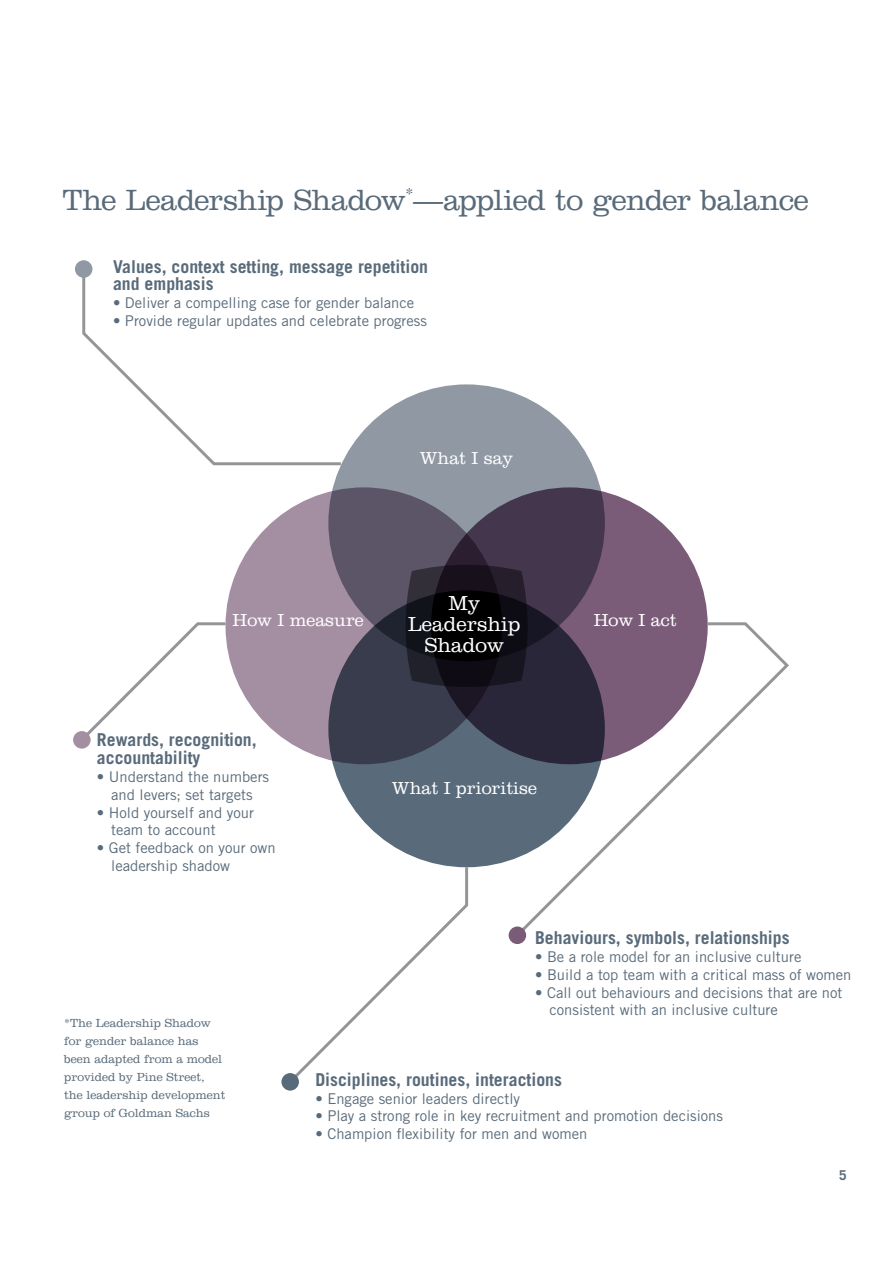
<style>
.page{position:relative;width:893px;height:1263px;background:#fff}
.page>*{position:absolute;margin:0;border:0;box-sizing:border-box;transform-origin:0 0}
.t1{font:300 30px "Clarendon";letter-spacing:-.02em;color:#596b7a}
.t2{font:300 20.7px/20.7px "Clarendon";color:#fff;text-align:center}
.t3{font:700 17.85px/17.9px "Trade Gothic LT Std";color:#596b7a}
.t4{font:300 17.85px "Clarendon";color:#fff}
.t5{font:14.85px/17.9px "Trade Gothic LT Std";color:#596b7a}
.t6{font:700 13.5px "Trade Gothic LT Std";color:#596b7a}
.Exhibit_title{font:300 12px/18px "Clarendon";color:#596b7a}
</style>
<div class="page">
<div style="left:328px;top:384px;width:277px;height:277px;background:#8f98a3;border-radius:50%"></div>
<div style="left:328px;top:590px;width:277px;height:277px;background:#596b7a;border-radius:50%"></div>
<svg style="left:82px;top:267px;width:262px;height:200px"></svg>
<svg style="left:431px;top:487px;width:277px;height:277px;background:#59455e"></svg>
<svg style="left:225px;top:487px;width:277px;height:277px;background:#73687a"></svg>
<svg style="left:78px;top:621px;width:150px;height:114px"></svg>
<div style="left:73px;top:731px;width:18px;height:18px;background:#a48fa2;border-radius:50%"></div>
<svg style="left:293px;top:864px;width:177px;height:222px"></svg>
<svg style="left:513px;top:621px;width:276px;height:318px"></svg>
<div style="left:281px;top:1073px;width:18px;height:17px;background:#596b7a;border-radius:50%"></div>
<div style="left:509px;top:926px;width:17px;height:18px;background:#7a5c79;border-radius:50%"></div>
<div style="left:75px;top:260px;width:17px;height:18px;background:#8f98a3;border-radius:50%"></div>
<svg style="left:406px;top:565px;width:122px;height:122px;background:#131118"></svg>
<h1 class="t1" style="left:63px;top:183px;width:748px">The Leadership Shadow<sup>*</sup>—applied to gender balance</h1>
<p class="t3" style="left:113px;top:257px;width:317px">Values, context setting, message repetition and emphasis</p>
<p class="t5" style="left:113px;top:294px;width:303px">• Deliver a compelling case for gender balance</p>
<p class="t5" style="left:113px;top:312px;width:315px">• Provide regular updates and celebrate progress</p>
<p class="t4" style="left:420px;top:448px;width:95px">What I say</p>
<p class="t2" style="left:408px;top:593px;width:114px">My<br>Leadership<br>Shadow</p>
<p class="t4" style="left:233px;top:610px;width:133px">How I measure</p>
<p class="t4" style="left:594px;top:610px;width:84px">How I act</p>
<p class="t3" style="left:97px;top:731px;width:161px">Rewards, recognition, accountability</p>
<p class="t5" style="left:97px;top:767px;width:174px;text-align:center">• Understand the numbers and levers; set targets</p>
<p class="t5" style="left:111px;top:803px;width:144px;text-indent:-14px">• Hold yourself and your team to account</p>
<p class="t5" style="left:111px;top:839px;width:166px;text-indent:-14px">• Get feedback on your own leadership shadow</p>
<p class="Exhibit_title" style="left:64px;top:1014px;width:163px">*The Leadership Shadow for gender balance has been adapted from a model provided by Pine Street, the leadership development group of Goldman Sachs</p>
<p class="t4" style="left:392px;top:777px;width:146px">What I prioritise</p>
<p class="t3" style="left:535px;top:928px;width:256px">Behaviours, symbols, relationships</p>
<p class="t5" style="left:535px;top:947px;width:268px">• Be a role model for an inclusive culture</p>
<p class="t5" style="left:535px;top:965px;width:318px">• Build a top team with a critical mass of women</p>
<p class="t5" style="left:549px;top:983px;width:295px;text-indent:-14px">• Call out behaviours and decisions that are not consistent with an inclusive culture</p>
<p class="t3" style="left:315px;top:1070px;width:248px">Disciplines, routines, interactions</p>
<p class="t5" style="left:315px;top:1089px;width:206px">• Engage senior leaders directly</p>
<p class="t5" style="left:315px;top:1107px;width:409px">• Play a strong role in key recruitment and promotion decisions</p>
<p class="t5" style="left:315px;top:1125px;width:274px">• Champion flexibility for men and women</p>
<p class="t6" style="left:839px;top:1167px;width:9px">5</p>
</div>
